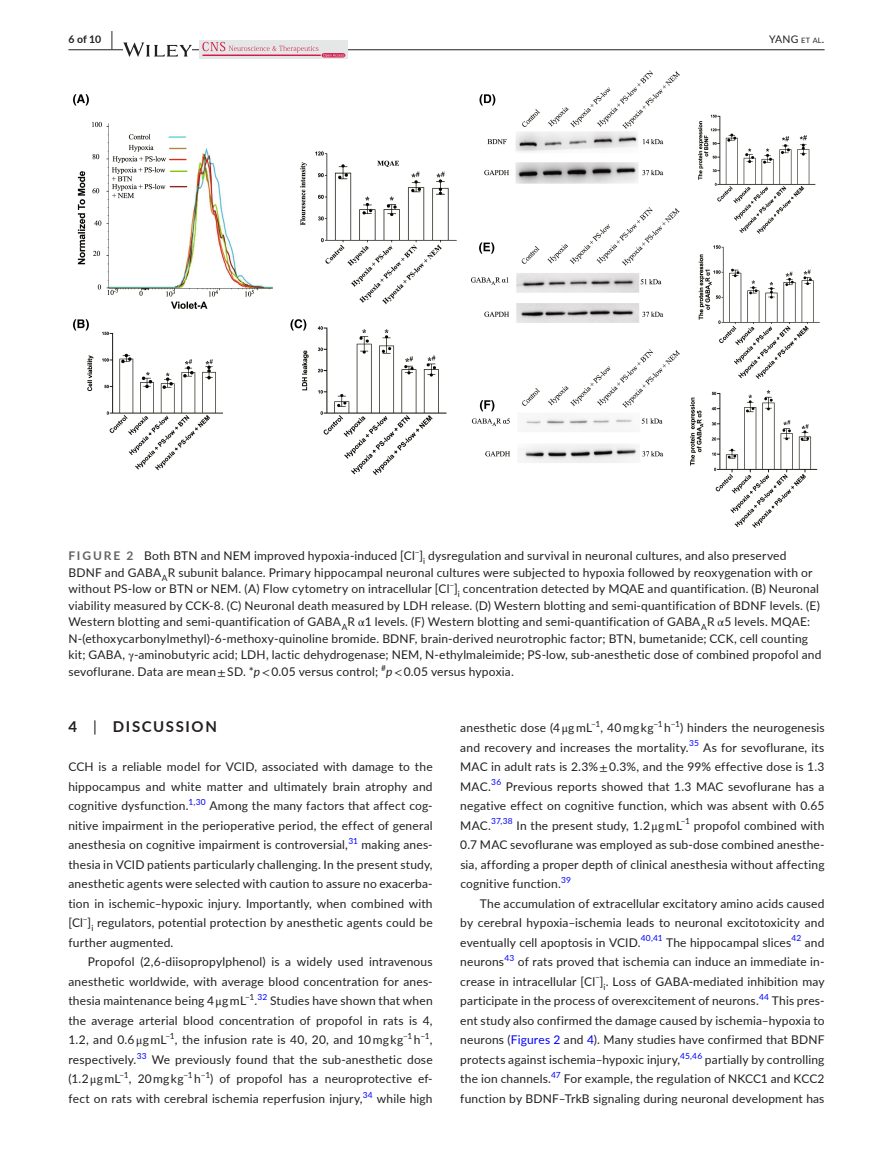
<style>
.page{position:relative;width:893px;height:1174px;background:#fff}
.page>*{position:absolute;margin:0;border:0;box-sizing:border-box;transform-origin:0 0}
.t1{font:700 15px "Lato";letter-spacing:.11em;color:#231f20}
.t2{font:12px/19.5px "Lato";letter-spacing:.015em;color:#231f20;text-align:justify}
.t3{font:10.5px "Lato";color:#231f20}
.t4{font:700 10.5px "Lato";color:#231f20}
.t5{font:8.4px "Lato";letter-spacing:.01em;color:#00f}
.t6{font:8.4px "Lato";color:#231f20}
.s1{font-size:19.5px}
.s2{font-size:7.35px}
.s3{font-weight:700;color:#636366}
.s4{font-family:"STIX"}
.s5{font-style:italic}
.s6{font-weight:400}
.s7{color:#00f}
</style>
<div class="page">
<hr style="left:68px;top:49px;width:756px;height:1px;background:#231f20">
<svg style="left:123px;top:42px;width:69px;height:15px"></svg>
<div style="left:200px;top:40px;width:148px;height:19px;background:#e5e6e6"></div>
<hr style="left:322px;top:53px;width:23px;height:4px;background:#d42d58;border-radius:2px">
<svg style="left:202px;top:42px;width:142px;height:15px"></svg>
<img style="left:73px;top:70px;width:747px;height:458px">
<p class="t4" style="left:68px;top:31px;width:46px">6 of 10 <span class="s1">|</span></p>
<p class="t3" style="left:769px;top:31px;width:57px">YANG <span class="s2">et al</span>.</p>
<p class="t2" style="left:68px;top:547px;width:755px;line-height:16.5px;text-align:left"><span class="s3">FIGURE 2</span> Both BTN and NEM improved hypoxia-induced [Cl<sup>−</sup>]<sub>i</sub> dysregulation and survival in neuronal cultures, and also preserved BDNF and GABA<sub>A</sub>R subunit balance. Primary hippocampal neuronal cultures were subjected to hypoxia followed by reoxygenation with or without PS-low or BTN or NEM. (A) Flow cytometry on intracellular [Cl<sup>−</sup>]<sub>i</sub> concentration detected by MQAE and quantification. (B) Neuronal viability measured by CCK-8. (C) Neuronal death measured by LDH release. (D) Western blotting and semi-quantification of BDNF levels. (E)<br>Western blotting and semi-quantification of GABA<sub>A</sub>R <span class="s4">α</span>1 levels. (F) Western blotting and semi-quantification of GABA<sub>A</sub>R <span class="s4">α</span>5 levels. MQAE:<br>N-(ethoxycarbonylmethyl)-6-methoxy-quinoline bromide. BDNF, brain-derived neurotrophic factor; BTN, bumetanide; CCK, cell counting kit; GABA, <span class="s4">γ</span>-aminobutyric acid; LDH, lactic dehydrogenase; NEM, N-ethylmaleimide; PS-low, sub-anesthetic dose of combined propofol and sevoflurane. Data are mean <span class="s4">±</span> SD. *<span class="s5">p</span><span class="s4">&lt;</span> 0.05 versus control; <sup>#</sup><span class="s5">p</span><span class="s4">&lt;</span> 0.05 versus hypoxia.</p>
<p class="t1" style="left:68px;top:716px;width:150px">4 <span class="s6">|</span> DISCUSSION</p>
<p class="t2" style="left:68px;top:756px;width:366px">CCH is a reliable model for VCID, associated with damage to the hippocampus and white matter and ultimately brain atrophy and cognitive dysfunction.<sup>1,30</sup> Among the many factors that affect cog&shy;nitive impairment in the perioperative period, the effect of general anesthesia on cognitive impairment is controversial,</p>
<p class="t5" style="left:348px;top:835px;width:11px">31</p>
<p class="t2" style="left:68px;top:834px;width:366px;text-indent:293px">making anes&shy;thesia in VCID patients particularly challenging. In the present study, anesthetic agents were selected with caution to assure no exacerba&shy;tion in ischemic–hypoxic injury. Importantly, when combined with [Cl ]<sub>i</sub> regulators, potential protection by anesthetic agents could be</p>
<p class="t6" style="left:83px;top:913px;width:6px">−</p>
<p class="t2" style="left:68px;top:932px;width:106px">further augmented.</p>
<p class="t2" style="left:88px;top:951px;width:346px">Propofol (2,6-diisopropylphenol) is a widely used intravenous</p>
<p class="t2" style="left:68px;top:971px;width:366px">anesthetic worldwide, with average blood concentration for anes-</p>
<p class="t2" style="left:68px;top:990px;width:366px">thesia maintenance being 4 <span class="s4">μ</span>g mL<sup>−1</sup>.<sup>32</sup> Studies have shown that when</p>
<p class="t2" style="left:68px;top:1010px;width:366px">the average arterial blood concentration of propofol in rats is 4,</p>
<p class="t2" style="left:68px;top:1029px;width:366px">1.2, and 0.6 <span class="s4">μ</span>g mL<sup>−1</sup>, the infusion rate is 40, 20, and 10 mg kg<sup>−1</sup> h<sup>−1</sup>,</p>
<p class="t2" style="left:68px;top:1049px;width:366px">respectively.<sup>33</sup> We previously found that the sub-anesthetic dose</p>
<p class="t2" style="left:68px;top:1068px;width:366px">(1.2 <span class="s4">μ</span>g mL<sup>−1</sup>, 20 mg kg<sup>−1</sup> h<sup>−1</sup>) of propofol has a neuroprotective ef-</p>
<p class="t2" style="left:68px;top:1088px;width:366px">fect on rats with cerebral ischemia reperfusion injury,<sup>34</sup> while high</p>
<p class="t2" style="left:460px;top:717px;width:133px">anesthetic dose (4 <span class="s4">μ</span>g mL</p>
<p class="t6" style="left:591px;top:718px;width:11px">−1</p>
<p class="t2" style="left:600px;top:717px;width:55px">, 40 mg kg</p>
<p class="t6" style="left:653px;top:718px;width:11px">−1</p>
<p class="t2" style="left:664px;top:717px;width:8px">h</p>
<p class="t6" style="left:671px;top:718px;width:11px">−1</p>
<p class="t2" style="left:460px;top:717px;width:366px;text-indent:220px">) hinders the neurogenesis and recovery and increases the mortality.</p>
<p class="t5" style="left:689px;top:737px;width:11px">35</p>
<p class="t2" style="left:460px;top:737px;width:366px;text-indent:243px">As for sevoflurane, its MAC in adult rats is 2.3% <span class="s4">±</span> 0.3%, and the 99% effective dose is 1.3<br>MAC.</p>
<p class="t5" style="left:491px;top:776px;width:11px">36</p>
<p class="t2" style="left:460px;top:776px;width:366px;text-indent:46px">Previous reports showed that 1.3 MAC sevoflurane has a negative effect on cognitive function, which was absent with 0.65<br>MAC.</p>
<p class="t5" style="left:491px;top:815px;width:23px">37,38</p>
<p class="t2" style="left:516px;top:815px;width:167px">In the present study, 1.2 <span class="s4">μ</span>g mL</p>
<p class="t6" style="left:681px;top:815px;width:11px">−1</p>
<p class="t2" style="left:460px;top:815px;width:366px;text-indent:234px">propofol combined with 0.7 MAC sevoflurane was employed as sub-dose combined anesthe&shy;sia, affording a proper depth of clinical anesthesia without affecting cognitive function.</p>
<p class="t5" style="left:561px;top:874px;width:11px">39</p>
<p class="t2" style="left:460px;top:893px;width:366px;text-indent:20px">The accumulation of extracellular excitatory amino acids caused by cerebral hypoxia–ischemia leads to neuronal excitotoxicity and eventually cell apoptosis in VCID.</p>
<p class="t5" style="left:641px;top:932px;width:23px">40,41</p>
<p class="t2" style="left:666px;top:932px;width:127px">The hippocampal slices</p>
<p class="t5" style="left:792px;top:932px;width:11px">42</p>
<p class="t2" style="left:805px;top:932px;width:21px">and</p>
<p class="t5" style="left:504px;top:952px;width:12px">43</p>
<p class="t2" style="left:460px;top:951px;width:366px;text-indent:58px">of rats proved that ischemia can induce an immediate in&shy;crease in intracellular [Cl<sup>−</sup>]<sub>i</sub>. Loss of GABA-mediated inhibition may participate in the process of overexcitement of neurons.<sup>44</sup> This pres&shy;ent study also confirmed the damage caused by ischemia–hypoxia to neurons (<span class="s7">Figures 2</span> and <span class="s7">4</span>). Many studies have confirmed that BDNF protects against ischemia–hypoxic injury,<sup>45,46</sup> partially by controlling the ion channels.<sup>47</sup> For example, the regulation of NKCC1 and KCC2 function by BDNF–TrkB signaling during neuronal development has</p>
<p class="t2" style="left:460px;top:951px;width:45px">neurons</p>
</div>
